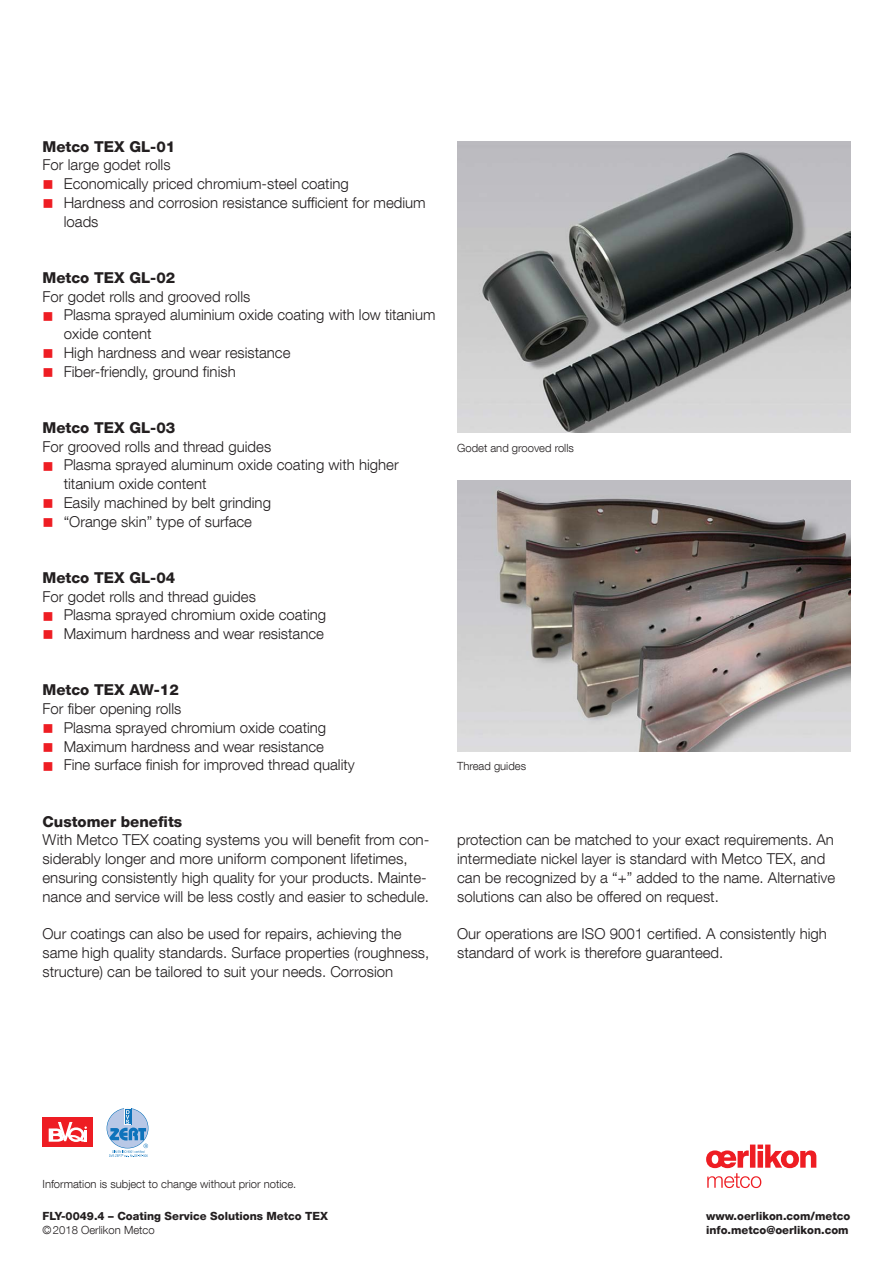
<style>
.page{position:relative;width:893px;height:1263px;background:#fff}
.page>*{position:absolute;margin:0;border:0;box-sizing:border-box;transform-origin:0 0}
.t1{font:300 15px/18.8px "Helvetica Neue LT Com";color:#231f20}
.t2{font:800 15px "Helvetica Neue LT Com";color:#231f20}
.t3{font:300 11.25px "Helvetica Neue LT Com";color:#231f20}
.t4{font:800 11.25px/14.1px "Helvetica Neue LT Com";color:#231f20}
.s1{color:#ee1d23}
</style>
<div class="page">
<svg style="left:706px;top:1144px;width:110px;height:44px"></svg>
<div style="left:43px;top:1117px;width:50px;height:29px;background:#ee1d23"></div>
<svg style="left:49px;top:1122px;width:38px;height:20px"></svg>
<svg style="left:107px;top:1108px;width:41px;height:40px"></svg>
<div style="left:124px;top:1108px;width:7px;height:17px;background:#f7f7f8"></div>
<div style="left:125px;top:1109px;width:6px;height:15px;background:#0e73bb"></div>
<svg style="left:109px;top:1110px;width:39px;height:47px"></svg>
<img style="left:457px;top:141px;width:393px;height:292px">
<img style="left:457px;top:480px;width:393px;height:272px">
<p class="t2" style="left:43px;top:137px;width:134px">Metco TEX GL-01</p>
<p class="t1" style="left:43px;top:155px;width:130px">For large godet rolls</p>
<p class="t1" style="left:43px;top:174px;width:308px"><span class="s1">■</span> Economically priced chromium-steel coating</p>
<p class="t1" style="left:64px;top:193px;width:364px;text-indent:-21px"><span class="s1">■</span> Hardness and corrosion resistance sufficient for medium loads</p>
<p class="t2" style="left:43px;top:269px;width:134px">Metco TEX GL-02</p>
<p class="t1" style="left:43px;top:287px;width:209px">For godet rolls and grooved rolls</p>
<p class="t1" style="left:64px;top:305px;width:373px;text-indent:-21px"><span class="s1">■</span> Plasma sprayed aluminium oxide coating with low titanium oxide content</p>
<p class="t1" style="left:43px;top:343px;width:249px"><span class="s1">■</span> High hardness and wear resistance</p>
<p class="t1" style="left:42px;top:362px;width:195px"><span class="s1">■</span> Fiber-friendly, ground finish</p>
<p class="t2" style="left:42px;top:419px;width:134px">Metco TEX GL-03</p>
<p class="t1" style="left:42px;top:437px;width:230px">For grooved rolls and thread guides</p>
<p class="t1" style="left:64px;top:455px;width:337px;text-indent:-21px"><span class="s1">■</span> Plasma sprayed aluminum oxide coating with higher titanium oxide content</p>
<p class="t1" style="left:42px;top:493px;width:230px"><span class="s1">■</span> Easily machined by belt grinding</p>
<p class="t1" style="left:42px;top:512px;width:211px"><span class="s1">■</span> “Orange skin” type of surface</p>
<p class="t2" style="left:42px;top:569px;width:134px">Metco TEX GL-04</p>
<p class="t1" style="left:42px;top:587px;width:215px">For godet rolls and thread guides</p>
<p class="t1" style="left:42px;top:605px;width:285px"><span class="s1">■</span> Plasma sprayed chromium oxide coating</p>
<p class="t1" style="left:42px;top:624px;width:283px"><span class="s1">■</span> Maximum hardness and wear resistance</p>
<p class="t3" style="left:457px;top:441px;width:118px">Godet and grooved rolls</p>
<p class="t2" style="left:42px;top:681px;width:138px">Metco TEX AW-12</p>
<p class="t1" style="left:42px;top:699px;width:140px">For fiber opening rolls</p>
<p class="t1" style="left:42px;top:718px;width:285px"><span class="s1">■</span> Plasma sprayed chromium oxide coating</p>
<p class="t1" style="left:42px;top:737px;width:283px"><span class="s1">■</span> Maximum hardness and wear resistance</p>
<p class="t1" style="left:42px;top:755px;width:314px"><span class="s1">■</span> Fine surface finish for improved thread quality</p>
<p class="t3" style="left:457px;top:759px;width:70px">Thread guides</p>
<p class="t2" style="left:43px;top:812px;width:141px">Customer benefits</p>
<p class="t1" style="left:43px;top:830px;width:388px">With Metco TEX coating systems you will benefit from con&shy;siderably longer and more uniform component lifetimes, ensuring consistently high quality for your products. Mainte&shy;nance and service will be less costly and easier to schedule.</p>
<p class="t1" style="left:43px;top:924px;width:388px">Our coatings can also be used for repairs, achieving the same high quality standards. Surface properties (roughness, structure) can be tailored to suit your needs. Corrosion</p>
<p class="t1" style="left:457px;top:830px;width:380px">protection can be matched to your exact requirements. An intermediate nickel layer is standard with Metco TEX, and can be recognized by a “+” added to the name. Alternative solutions can also be offered on request.</p>
<p class="t1" style="left:457px;top:924px;width:371px">Our operations are ISO 9001 certified. A consistently high standard of work is therefore guaranteed.</p>
<p class="t3" style="left:43px;top:1177px;width:255px">Information is subject to change without prior notice.</p>
<p class="t4" style="left:43px;top:1208px;width:287px">FLY-0049.4 – Coating Service Solutions Metco TEX</p>
<p class="t3" style="left:43px;top:1223px;width:114px">©2018 Oerlikon Metco</p>
<p class="t4" style="left:843px;top:1222px;width:9px">2</p>
<p class="t4" style="left:706px;top:1208px;width:146px">www.oerlikon.com/metco info.metco@oerlikon.com</p>
</div>
